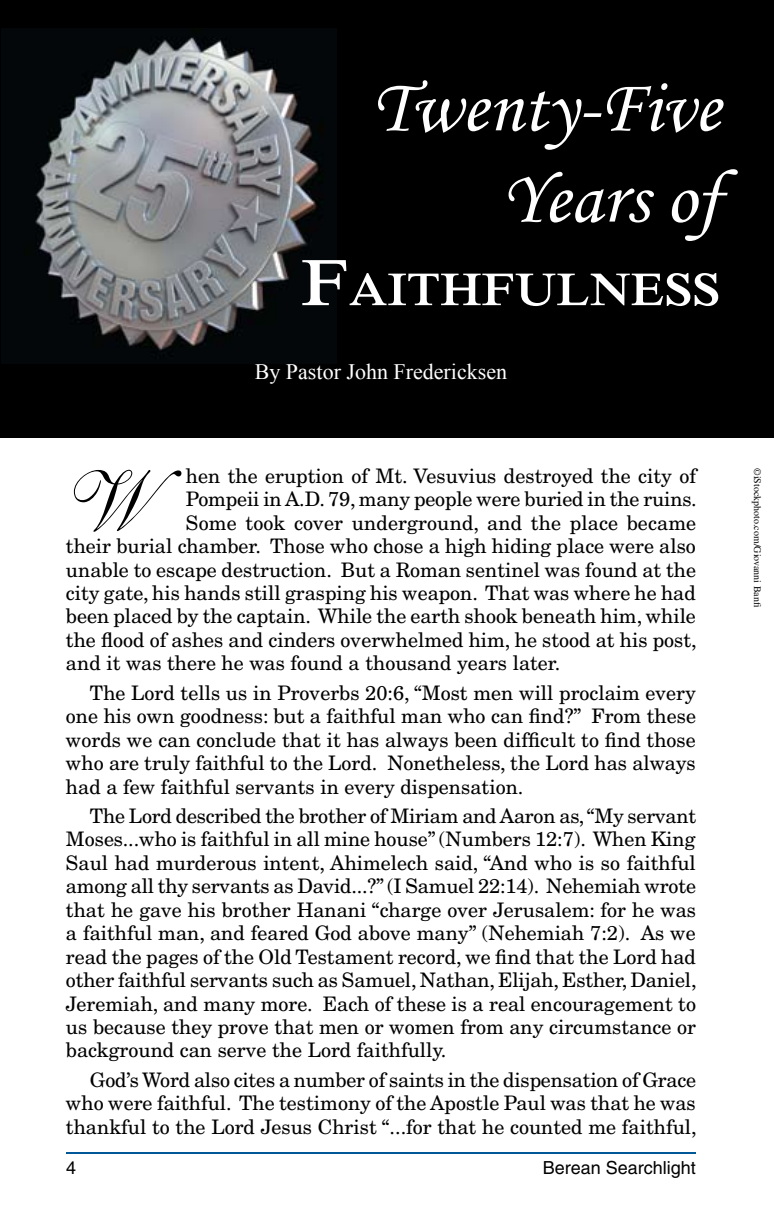
<style>
.page{position:relative;width:774px;height:1224px;background:#fff}
.page>*{position:absolute;margin:0;border:0;box-sizing:border-box;transform-origin:0 0}
.t1{font:85.6px "Shelley Allegro Script";color:#000}
.t2{font:76px/91.2px "Monotype Corsiva";color:#fff;text-align:right}
.t3{font:22px "Iskoola Pota";color:#fff}
.t4{font:20px/23.4px "New Century Schlbk";color:#000;text-align:justify}
.t5{font:18px "Helvetica";color:#000}
.t6{font:10px "Times";color:#000}
</style>
<div class="page">
<hr style="left:66px;top:1152px;width:630px;height:2px;background:#005899">
<div style="left:0;top:0;width:774px;height:438px;background:#000"></div>
<img style="left:35px;top:28px;width:288px;height:331px">
<svg style="left:302px;top:260px;width:416px;height:46px"></svg>
<h2 class="t2" style="left:372px;top:62px;width:350px">Twenty-Five<br>Years of</h2>
<p class="t3" style="left:255px;top:359px;width:254px">By Pastor John Fredericksen</p>
<h1 class="t1" style="left:66px;top:451px;width:87px">W</h1>
<p class="t4" style="left:186px;top:464px;width:512px">hen the eruption of Mt. Vesuvius destroyed the city of</p>
<p class="t4" style="left:186px;top:487px;width:512px">Pompeii in A.D. 79, many people were buried in the ruins.</p>
<p class="t4" style="left:186px;top:511px;width:512px">Some took cover underground, and the place became</p>
<p class="t4" style="left:66px;top:534px;width:631px">their burial chamber. Those who chose a high hiding place were also</p>
<p class="t4" style="left:66px;top:558px;width:632px">unable to escape destruction. But a Roman sentinel was found at the</p>
<p class="t4" style="left:66px;top:581px;width:631px">city gate, his hands still grasping his weapon. That was where he had</p>
<p class="t4" style="left:66px;top:605px;width:631px">been placed by the captain. While the earth shook beneath him, while</p>
<p class="t4" style="left:66px;top:628px;width:632px">the flood of ashes and cinders overwhelmed him, he stood at his post,</p>
<p class="t4" style="left:66px;top:652px;width:496px">and it was there he was found a thousand years later.</p>
<p class="t4" style="left:66px;top:681px;width:632px;text-indent:24px">The Lord tells us in Proverbs 20:6, “Most men will proclaim every one his own goodness: but a faithful man who can find?” From these words we can conclude that it has always been difficult to find those who are truly faithful to the Lord. Nonetheless, the Lord has always had a few faithful servants in every dispensation.</p>
<p class="t4" style="left:66px;top:804px;width:632px;text-indent:24px">The Lord described the brother of Miriam and Aaron as, “My servant Moses...who is faithful in all mine house” (Numbers 12:7). When King Saul had murderous intent, Ahimelech said, “And who is so faithful among all thy servants as David...?” (I Samuel 22:14). Nehemiah wrote that he gave his brother Hanani “charge over Jerusalem: for he was a faithful man, and feared God above many” (Nehemiah 7:2). As we read the pages of the Old Testament record, we find that the Lord had other faithful servants such as Samuel, Nathan, Elijah, Esther, Daniel, Jeremiah, and many more. Each of these is a real encouragement to us because they prove that men or women from any circumstance or background can serve the Lord faithfully.</p>
<p class="t4" style="left:66px;top:1068px;width:632px;text-indent:24px">God’s Word also cites a number of saints in the dispensation of Grace who were faithful. The testimony of the Apostle Paul was that he was thankful to the Lord Jesus Christ “...for that he counted me faithful,</p>
<p class="t5" style="left:66px;top:1157px;width:12px">4</p>
<p class="t5" style="left:543px;top:1157px;width:155px">Berean Searchlight</p>
<p class="t6" style="left:763px;top:468px;width:141px;rotate:90deg">©iStockphoto.com/Giovanni Banfi</p>
</div>
